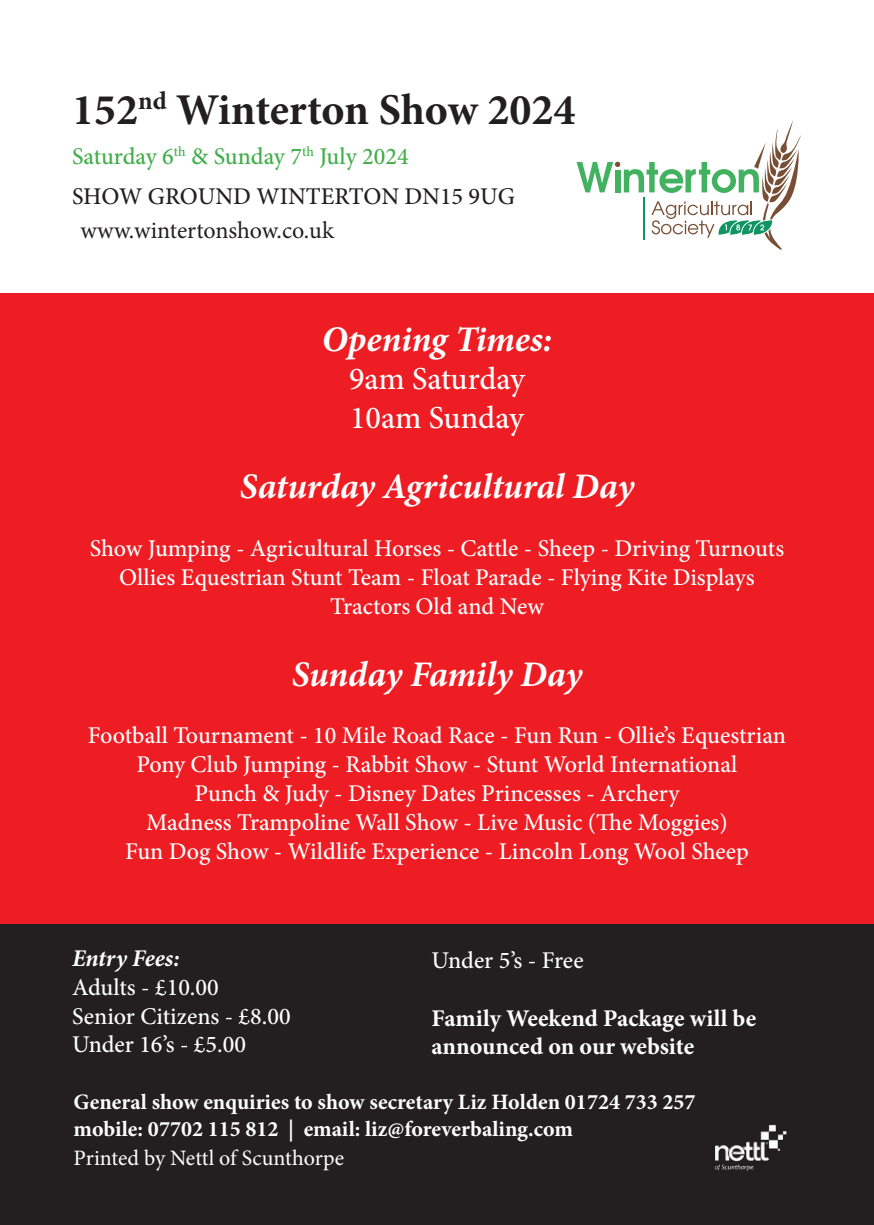
<style>
.page{position:relative;width:874px;height:1225px;background:#fff}
.page>*{position:absolute;margin:0;border:0;box-sizing:border-box;transform-origin:0 0}
.t1{font:700 44px "Minion Pro";color:#231f20}
.t2{font:italic 700 36px "Minion Pro";letter-spacing:-.005em;color:#fff}
.t3{font:500 32px/38.4px "Minion Pro";letter-spacing:-.005em;color:#fff}
.t4{font:500 24px/28.8px "Minion Pro";color:#fff;text-align:center}
.t5{font:500 24px/40px "Minion Pro";color:#231f20}
.t6{font:700 24px/28.8px "Minion Pro";color:#fff}
.t7{font:24px "Minion Pro";color:#231f20}
.t8{font:italic 700 24px "Minion Pro";color:#fff}
.t9{font:700 22px/26.4px "Minion Pro";color:#fff}
.t10{font:22px "Minion Pro";color:#fff}
.s1{color:#40ae49}
</style>
<div class="page">
<div style="left:0;top:293px;width:873px;height:932px;background:#ee1d23"></div>
<svg style="left:576px;top:120px;width:224px;height:130px"></svg>
<div style="left:0;top:924px;width:873px;height:301px;background:#231f20"></div>
<img style="left:714px;top:1124px;width:73px;height:47px">
<h1 class="t1" style="left:72px;top:79px;width:505px">152<sup>nd</sup> Winterton Show 2024</h1>
<p class="t5" style="left:72px;top:136px;width:444px"><span class="s1">Saturday 6</span><sup>th</sup> <span class="s1">&amp; Sunday 7</span><sup>th</sup> <span class="s1">July 2024<br></span>SHOW GROUND WINTERTON DN15 9UG</p>
<p class="t7" style="left:80px;top:215px;width:255px">www.wintertonshow.co.uk</p>
<h2 class="t2" style="left:321px;top:314px;width:232px">Opening Times:</h2>
<h3 class="t3" style="left:349px;top:360px;width:177px">9am Saturday<br>10am Sunday</h3>
<h2 class="t2" style="left:240px;top:461px;width:396px">Saturday Agricultural Day</h2>
<p class="t4" style="left:90px;top:534px;width:695px">Show Jumping - Agricultural Horses - Cattle - Sheep - Driving Turnouts<br>Ollies Equestrian Stunt Team - Float Parade - Flying Kite Displays<br>Tractors Old and New</p>
<h2 class="t2" style="left:291px;top:648px;width:292px">Sunday Family Day</h2>
<p class="t4" style="left:88px;top:721px;width:699px">Football Tournament - 10 Mile Road Race - Fun Run - Ollie’s Equestrian Pony Club Jumping - Rabbit Show - Stunt World International<br>Punch &amp; Judy - Disney Dates Princesses - Archery<br>Madness Trampoline Wall Show - Live Music (The Moggies)<br>Fun Dog Show - Wildlife Experience - Lincoln Long Wool Sheep</p>
<p class="t8" style="left:72px;top:941px;width:109px">Entry Fees:</p>
<p class="t4" style="left:72px;top:972px;width:220px;text-align:left">Adults - £10.00<br>Senior Citizens - £8.00<br>Under 16’s - £5.00</p>
<p class="t4" style="left:431px;top:946px;width:153px">Under 5’s - Free</p>
<p class="t6" style="left:431px;top:1003px;width:326px">Family Weekend Package will be announced on our website</p>
<p class="t9" style="left:73px;top:1088px;width:623px">General show enquiries to show secretary Liz Holden 01724 733 257 mobile: 07702 115 812 | email: liz@foreverbaling.com</p>
<p class="t10" style="left:73px;top:1143px;width:272px">Printed by Nettl of Scunthorpe</p>
</div>
